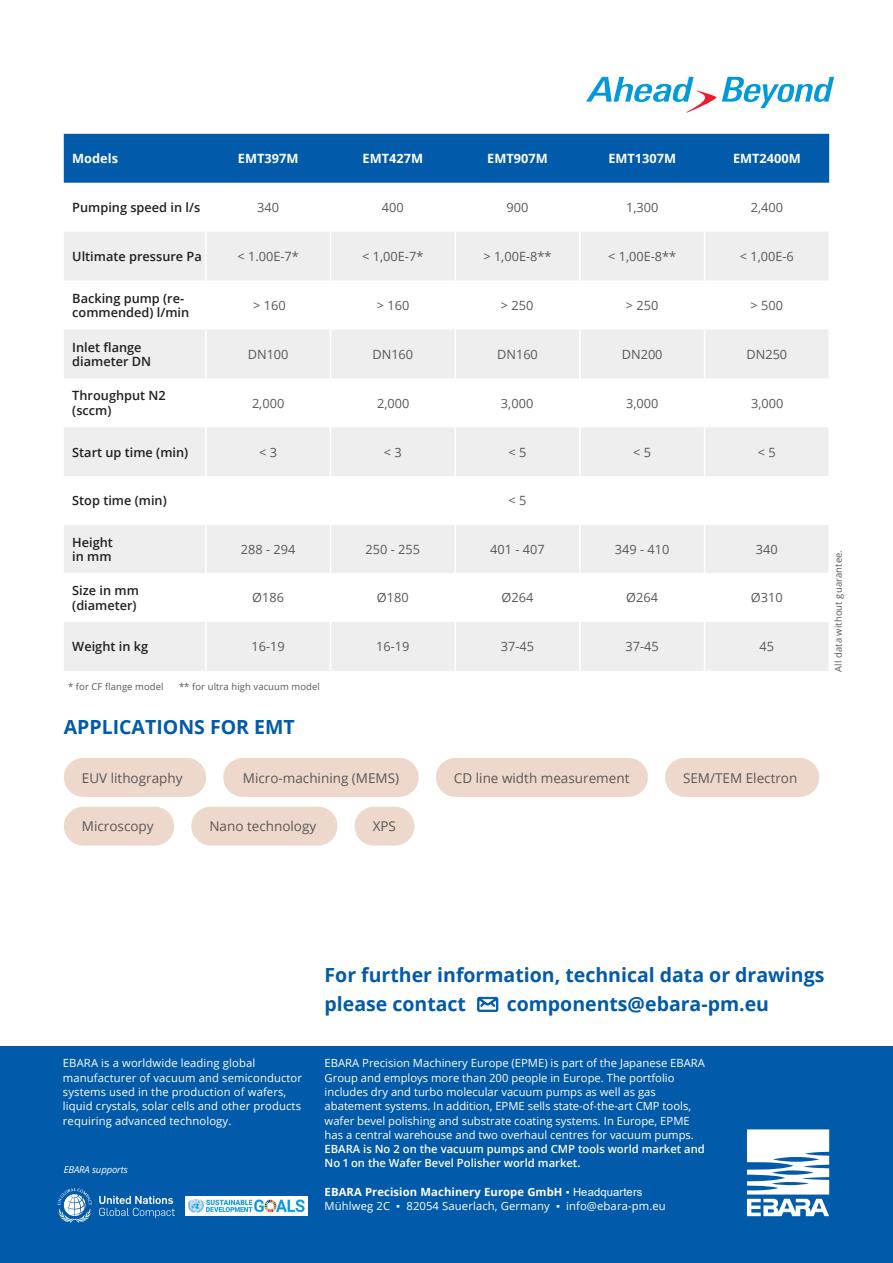
<style>
.page{position:relative;width:893px;height:1263px;background:#fff}
.page>*{position:absolute;margin:0;border:0;box-sizing:border-box;transform-origin:0 0}
.t1{font:700 19.5px/29.2px "Open Sans";color:#015aaa}
.t2{font:13.5px "Open Sans";color:#57585a}
.t3{font:12.75px "Open Sans";color:#57585a}
.t4{font:600 12.75px/14.4px "Open Sans";color:#231f20}
.t5{font:700 12.75px "Open Sans";color:#fff}
.t6{font:11.25px/14.2px "Open Sans";color:#fff}
.t7{font:600 11.25px/14.2px "Open Sans";color:#fff}
.t8{font:9.45px "Open Sans";letter-spacing:.01em;color:#57585a}
.t9{font:italic 9.45px "Open Sans";letter-spacing:-.01em;color:#fff}
.s1{font-weight:700}
.s2{font-family:"Arial"}
</style>
<div class="page">
<div style="left:0;top:1046px;width:893px;height:217px;background:#015aaa"></div>
<svg style="left:58px;top:1188px;width:34px;height:35px"></svg>
<svg style="left:99px;top:1196px;width:76px;height:22px"></svg>
<svg style="left:747px;top:1129px;width:82px;height:87px"></svg>
<svg style="left:586px;top:77px;width:248px;height:36px"></svg>
<svg style="left:477px;top:997px;width:21px;height:15px"></svg>
<img style="left:186px;top:1197px;width:122px;height:19px">
<div style="left:64px;top:134px;width:765px;height:49px;background:#015aaa"></div>
<svg style="left:64px;top:232px;width:764px;height:439px;fill:#eeeeef"></svg>
<hr style="left:330px;top:232px;width:1px;height:48px;background:#fff">
<hr style="left:454px;top:232px;width:2px;height:48px;background:#fff">
<hr style="left:579px;top:232px;width:2px;height:48px;background:#fff">
<hr style="left:704px;top:232px;width:1px;height:48px;background:#fff">
<hr style="left:330px;top:280px;width:1px;height:49px;background:#fff">
<hr style="left:579px;top:280px;width:2px;height:49px;background:#fff">
<hr style="left:704px;top:280px;width:1px;height:49px;background:#fff">
<hr style="left:330px;top:329px;width:1px;height:49px;background:#fff">
<hr style="left:454px;top:329px;width:2px;height:49px;background:#fff">
<hr style="left:579px;top:329px;width:2px;height:49px;background:#fff">
<hr style="left:704px;top:329px;width:1px;height:49px;background:#fff">
<hr style="left:330px;top:378px;width:1px;height:49px;background:#fff">
<hr style="left:579px;top:378px;width:2px;height:49px;background:#fff">
<hr style="left:704px;top:378px;width:1px;height:49px;background:#fff">
<hr style="left:330px;top:525px;width:1px;height:48px;background:#fff">
<hr style="left:454px;top:525px;width:2px;height:48px;background:#fff">
<hr style="left:579px;top:525px;width:2px;height:48px;background:#fff">
<hr style="left:704px;top:525px;width:1px;height:48px;background:#fff">
<hr style="left:330px;top:573px;width:1px;height:49px;background:#fff">
<hr style="left:454px;top:573px;width:2px;height:49px;background:#fff">
<hr style="left:579px;top:573px;width:2px;height:49px;background:#fff">
<hr style="left:704px;top:573px;width:1px;height:49px;background:#fff">
<hr style="left:330px;top:622px;width:1px;height:49px;background:#fff">
<hr style="left:454px;top:622px;width:2px;height:49px;background:#fff">
<hr style="left:579px;top:622px;width:2px;height:49px;background:#fff">
<hr style="left:704px;top:622px;width:1px;height:49px;background:#fff">
<hr style="left:330px;top:427px;width:1px;height:49px;background:#fff">
<hr style="left:454px;top:427px;width:2px;height:49px;background:#fff">
<hr style="left:579px;top:427px;width:2px;height:49px;background:#fff">
<hr style="left:704px;top:427px;width:1px;height:49px;background:#fff">
<hr style="left:205px;top:232px;width:2px;height:48px;background:#fff">
<hr style="left:205px;top:329px;width:2px;height:49px;background:#fff">
<hr style="left:205px;top:378px;width:2px;height:49px;background:#fff">
<hr style="left:205px;top:476px;width:2px;height:49px;background:#fff">
<hr style="left:205px;top:525px;width:2px;height:48px;background:#fff">
<hr style="left:205px;top:573px;width:2px;height:49px;background:#fff">
<hr style="left:205px;top:622px;width:2px;height:49px;background:#fff">
<hr style="left:205px;top:427px;width:2px;height:49px;background:#fff">
<div style="left:243px;top:758px;width:156px;height:39px;background:#eed8cc"></div>
<div style="left:83px;top:758px;width:104px;height:39px;background:#eed8cc"></div>
<div style="left:455px;top:758px;width:173px;height:39px;background:#eed8cc"></div>
<div style="left:374px;top:807px;width:21px;height:39px;background:#eed8cc"></div>
<div style="left:684px;top:758px;width:116px;height:39px;background:#eed8cc"></div>
<div style="left:211px;top:807px;width:107px;height:39px;background:#eed8cc"></div>
<div style="left:83px;top:807px;width:72px;height:39px;background:#eed8cc"></div>
<p class="t5" style="left:72px;top:149px;width:47px">Models</p>
<p class="t5" style="left:238px;top:149px;width:62px">EMT397M</p>
<p class="t5" style="left:363px;top:149px;width:62px">EMT427M</p>
<p class="t5" style="left:487px;top:149px;width:62px">EMT907M</p>
<p class="t5" style="left:608px;top:149px;width:69px">EMT1307M</p>
<p class="t5" style="left:733px;top:149px;width:69px">EMT2400M</p>
<p class="t4" style="left:72px;top:200px;width:129px">Pumping speed in l/s</p>
<p class="t3" style="left:257px;top:199px;width:23px">340</p>
<p class="t3" style="left:382px;top:199px;width:23px">400</p>
<p class="t3" style="left:507px;top:199px;width:23px">900</p>
<p class="t3" style="left:626px;top:199px;width:34px">1,300</p>
<p class="t3" style="left:751px;top:199px;width:34px">2,400</p>
<p class="t4" style="left:72px;top:249px;width:131px">Ultimate pressure Pa</p>
<p class="t3" style="left:237px;top:248px;width:63px">&lt; 1.00E-7*</p>
<p class="t3" style="left:362px;top:248px;width:63px">&lt; 1,00E-7*</p>
<p class="t3" style="left:483px;top:248px;width:70px">&gt; 1,00E-8**</p>
<p class="t3" style="left:608px;top:248px;width:70px">&lt; 1,00E-8**</p>
<p class="t3" style="left:740px;top:248px;width:56px">&lt; 1,00E-6</p>
<p class="t4" style="left:72px;top:291px;width:118px">Backing pump (re&shy;commended) l/min</p>
<p class="t3" style="left:253px;top:296px;width:34px">&gt; 160</p>
<p class="t3" style="left:377px;top:296px;width:34px">&gt; 160</p>
<p class="t3" style="left:501px;top:296px;width:34px">&gt; 250</p>
<p class="t3" style="left:626px;top:296px;width:34px">&gt; 250</p>
<p class="t3" style="left:751px;top:296px;width:34px">&gt; 500</p>
<p class="t4" style="left:72px;top:339px;width:80px">Inlet flange diameter DN</p>
<p class="t3" style="left:248px;top:345px;width:42px">DN100</p>
<p class="t3" style="left:372px;top:345px;width:42px">DN160</p>
<p class="t3" style="left:497px;top:345px;width:42px">DN160</p>
<p class="t3" style="left:622px;top:345px;width:42px">DN200</p>
<p class="t3" style="left:746px;top:345px;width:42px">DN250</p>
<p class="t4" style="left:72px;top:388px;width:95px">Throughput N2 (sccm)</p>
<p class="t3" style="left:252px;top:394px;width:34px">2,000</p>
<p class="t3" style="left:377px;top:394px;width:34px">2,000</p>
<p class="t3" style="left:501px;top:394px;width:34px">3,000</p>
<p class="t3" style="left:626px;top:394px;width:34px">3,000</p>
<p class="t3" style="left:751px;top:394px;width:34px">3,000</p>
<p class="t4" style="left:72px;top:444px;width:117px">Start up time (min)</p>
<p class="t3" style="left:259px;top:443px;width:19px">&lt; 3</p>
<p class="t3" style="left:384px;top:443px;width:19px">&lt; 3</p>
<p class="t3" style="left:509px;top:443px;width:19px">&lt; 5</p>
<p class="t3" style="left:633px;top:443px;width:19px">&lt; 5</p>
<p class="t3" style="left:758px;top:443px;width:19px">&lt; 5</p>
<p class="t4" style="left:72px;top:493px;width:96px">Stop time (min)</p>
<p class="t3" style="left:509px;top:492px;width:19px">&lt; 5</p>
<p class="t4" style="left:72px;top:535px;width:42px">Height in mm</p>
<p class="t3" style="left:241px;top:540px;width:56px">288 - 294</p>
<p class="t3" style="left:366px;top:540px;width:56px">250 - 255</p>
<p class="t3" style="left:490px;top:540px;width:56px">401 - 407</p>
<p class="t3" style="left:615px;top:540px;width:56px">349 - 410</p>
<p class="t3" style="left:756px;top:540px;width:23px">340</p>
<p class="t4" style="left:72px;top:583px;width:68px">Size in mm (diameter)</p>
<p class="t3" style="left:252px;top:589px;width:33px">Ø186</p>
<p class="t3" style="left:377px;top:589px;width:33px">Ø180</p>
<p class="t3" style="left:502px;top:589px;width:33px">Ø264</p>
<p class="t3" style="left:626px;top:589px;width:33px">Ø264</p>
<p class="t3" style="left:751px;top:589px;width:33px">Ø310</p>
<p class="t4" style="left:72px;top:639px;width:77px">Weight in kg</p>
<p class="t3" style="left:252px;top:638px;width:35px">16-19</p>
<p class="t3" style="left:376px;top:638px;width:35px">16-19</p>
<p class="t3" style="left:501px;top:638px;width:35px">37-45</p>
<p class="t3" style="left:626px;top:638px;width:35px">37-45</p>
<p class="t3" style="left:760px;top:638px;width:16px">45</p>
<p class="t8" style="left:68px;top:680px;width:97px">* for CF flange model</p>
<p class="t8" style="left:179px;top:680px;width:142px">** for ultra high vacuum model</p>
<h1 class="t1" style="left:64px;top:712px;width:232px">APPLICATIONS FOR EMT</h1>
<p class="t2" style="left:82px;top:768px;width:102px">EUV lithography</p>
<p class="t2" style="left:243px;top:768px;width:158px">Micro-machining (MEMS)</p>
<p class="t2" style="left:454px;top:768px;width:177px">CD line width measurement</p>
<p class="t2" style="left:373px;top:817px;width:25px">XPS</p>
<p class="t2" style="left:82px;top:817px;width:73px">Microscopy</p>
<p class="t2" style="left:209px;top:817px;width:108px">Nano technology</p>
<p class="t2" style="left:683px;top:768px;width:116px">SEM/TEM Electron</p>
<p class="t8" style="left:832px;top:672px;width:123px;rotate:-90deg">All data without guarantee.</p>
<h1 class="t1" style="left:325px;top:960px;width:501px">For further information, technical data or drawings please contact</h1>
<h1 class="t1" style="left:507px;top:989px;width:264px">components@ebara-pm.eu</h1>
<p class="t6" style="left:63px;top:1056px;width:241px">EBARA is a worldwide leading global manufacturer of vacuum and semiconductor systems used in the production of wafers, liquid crystals, solar cells and other products requiring advanced technology.</p>
<p class="t6" style="left:325px;top:1056px;width:382px">EBARA Precision Machinery Europe (EPME) is part of the Japanese EBARA Group and employs more than 200 people in Europe. The portfolio includes dry and turbo molecular vacuum pumps as well as gas abatement systems. In addition, EPME sells state-of-the-art CMP tools, wafer bevel polishing and substrate coating systems. In Europe, EPME has a central warehouse and two overhaul centres for vacuum pumps.</p>
<p class="t7" style="left:325px;top:1141px;width:382px">EBARA is No 2 on the vacuum pumps and CMP tools world market and<br>No 1 on the Wafer Bevel Polisher world market.</p>
<p class="t6" style="left:325px;top:1184px;width:343px"><span class="s1">EBARA Precision Machinery Europe GmbH</span> <span class="s2">▪ Headquarters<br></span>Mühlweg 2C <span class="s2">▪</span> 82054 Sauerlach, Germany <span class="s2">▪</span> info@ebara-pm.eu</p>
<p class="t9" style="left:64px;top:1163px;width:66px">EBARA supports</p>
</div>
